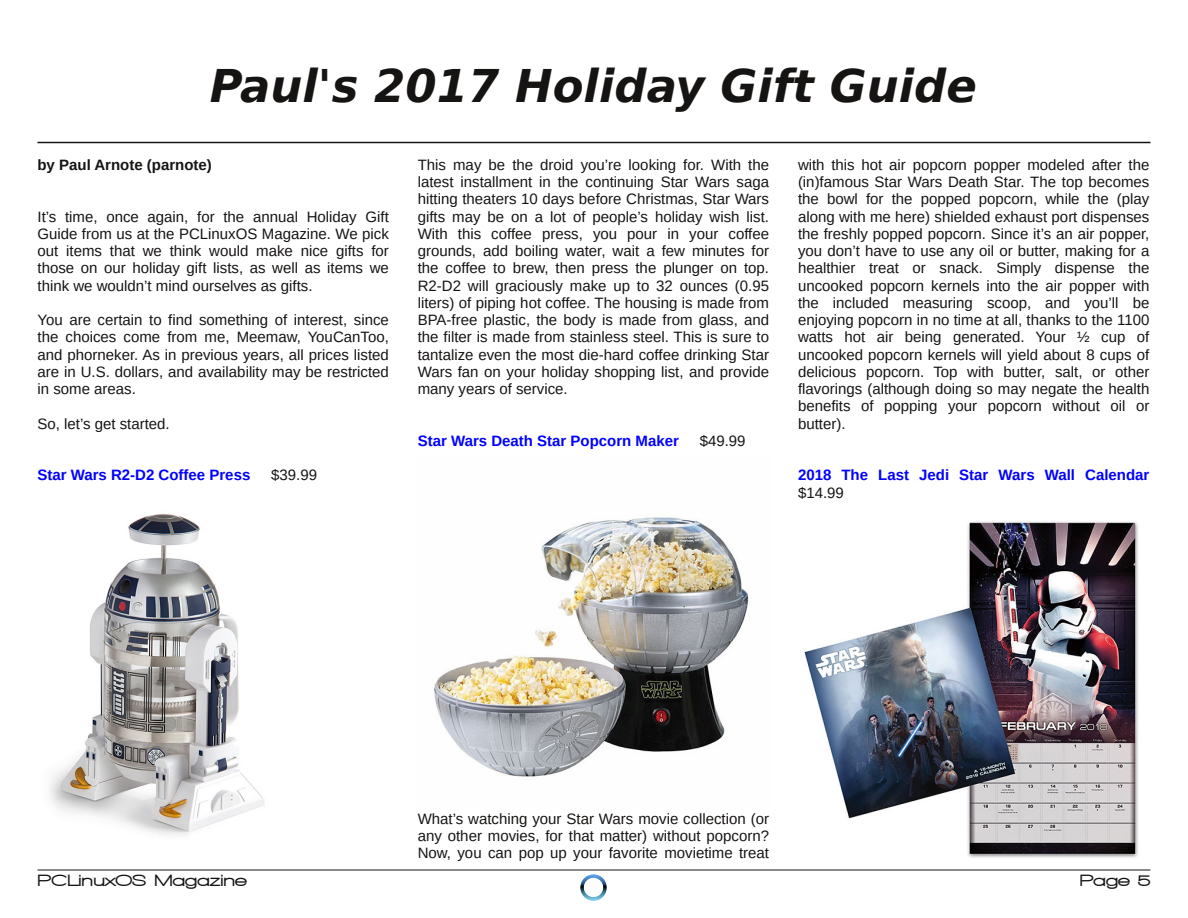
<style>
.page{position:relative;width:1188px;height:918px;background:#fff}
.page>*{position:absolute;margin:0;border:0;box-sizing:border-box;transform-origin:0 0}
.t1{font:italic 700 45px "Bitstream Vera Sans";color:#161413}
.t2{font:900 16.5px "Walkway Expand";color:#161413}
.t3{font:15px/17.2px "Liberation Sans";color:#161413;text-align:justify}
.t4{font:700 15px "Liberation Sans";color:#00f}
.t5{font:700 15px "Liberation Sans";color:#161413}
</style>
<div class="page">
<hr style="left:38px;top:142px;width:1112px;height:1px;background:#161413">
<hr style="left:38px;top:870px;width:1112px;height:1px;background:#161413">
<img style="left:580px;top:874px;width:27px;height:27px">
<img style="left:49px;top:514px;width:216px;height:321px">
<img style="left:434px;top:517px;width:315px;height:260px">
<img style="left:804px;top:521px;width:334px;height:337px">
<h1 class="t1" style="left:210px;top:60px;width:768px">Paul's 2017 Holiday Gift Guide</h1>
<p class="t5" style="left:38px;top:156px;width:176px">by Paul Arnote (parnote)</p>
<p class="t3" style="left:38px;top:208px;width:353px">It’s time, once again, for the annual Holiday Gift Guide from us at the PCLinuxOS Magazine. We pick out items that we think would make nice gifts for those on our holiday gift lists, as well as items we think we wouldn’t mind ourselves as gifts.</p>
<p class="t3" style="left:38px;top:311px;width:353px">You are certain to find something of interest, since the choices come from me, Meemaw, YouCanToo, and phorneker. As in previous years, all prices listed are in U.S. dollars, and availability may be restricted in some areas.</p>
<p class="t3" style="left:38px;top:415px;width:134px">So, let’s get started.</p>
<p class="t4" style="left:38px;top:467px;width:214px">Star Wars R2-D2 Coffee Press</p>
<p class="t3" style="left:271px;top:467px;width:47px">$39.99</p>
<p class="t3" style="left:418px;top:156px;width:353px">This may be the droid you’re looking for. With the latest installment in the continuing Star Wars saga hitting theaters 10 days before Christmas, Star Wars gifts may be on a lot of people’s holiday wish list.<br>With this coffee press, you pour in your coffee grounds, add boiling water, wait a few minutes for the coffee to brew, then press the plunger on top.<br>R2-D2 will graciously make up to 32 ounces (0.95 liters) of piping hot coffee. The housing is made from BPA-free plastic, the body is made from glass, and the filter is made from stainless steel. This is sure to tantalize even the most die-hard coffee drinking Star Wars fan on your holiday shopping list, and provide many years of service.</p>
<p class="t4" style="left:418px;top:432px;width:263px">Star Wars Death Star Popcorn Maker</p>
<p class="t3" style="left:700px;top:432px;width:47px">$49.99</p>
<p class="t3" style="left:798px;top:156px;width:353px">with this hot air popcorn popper modeled after the (in)famous Star Wars Death Star. The top becomes the bowl for the popped popcorn, while the (play along with me here) shielded exhaust port dispenses the freshly popped popcorn. Since it’s an air popper, you don’t have to use any oil or butter, making for a healthier treat or snack. Simply dispense the uncooked popcorn kernels into the air popper with the included measuring scoop, and you’ll be enjoying popcorn in no time at all, thanks to the 1100 watts hot air being generated. Your ½ cup of uncooked popcorn kernels will yield about 8 cups of delicious popcorn. Top with butter, salt, or other flavorings (although doing so may negate the health benefits of popping your popcorn without oil or butter).</p>
<p class="t4" style="left:798px;top:467px;width:353px">2018 The Last Jedi Star Wars Wall Calendar</p>
<p class="t3" style="left:798px;top:484px;width:47px">$14.99</p>
<p class="t3" style="left:418px;top:810px;width:353px">What’s watching your Star Wars movie collection (or any other movies, for that matter) without popcorn?<br>Now, you can pop up your favorite movietime treat</p>
<p class="t2" style="left:38px;top:871px;width:211px">PCLinuxOS Magazine</p>
<p class="t2" style="left:1080px;top:871px;width:73px">Page 5</p>
</div>
